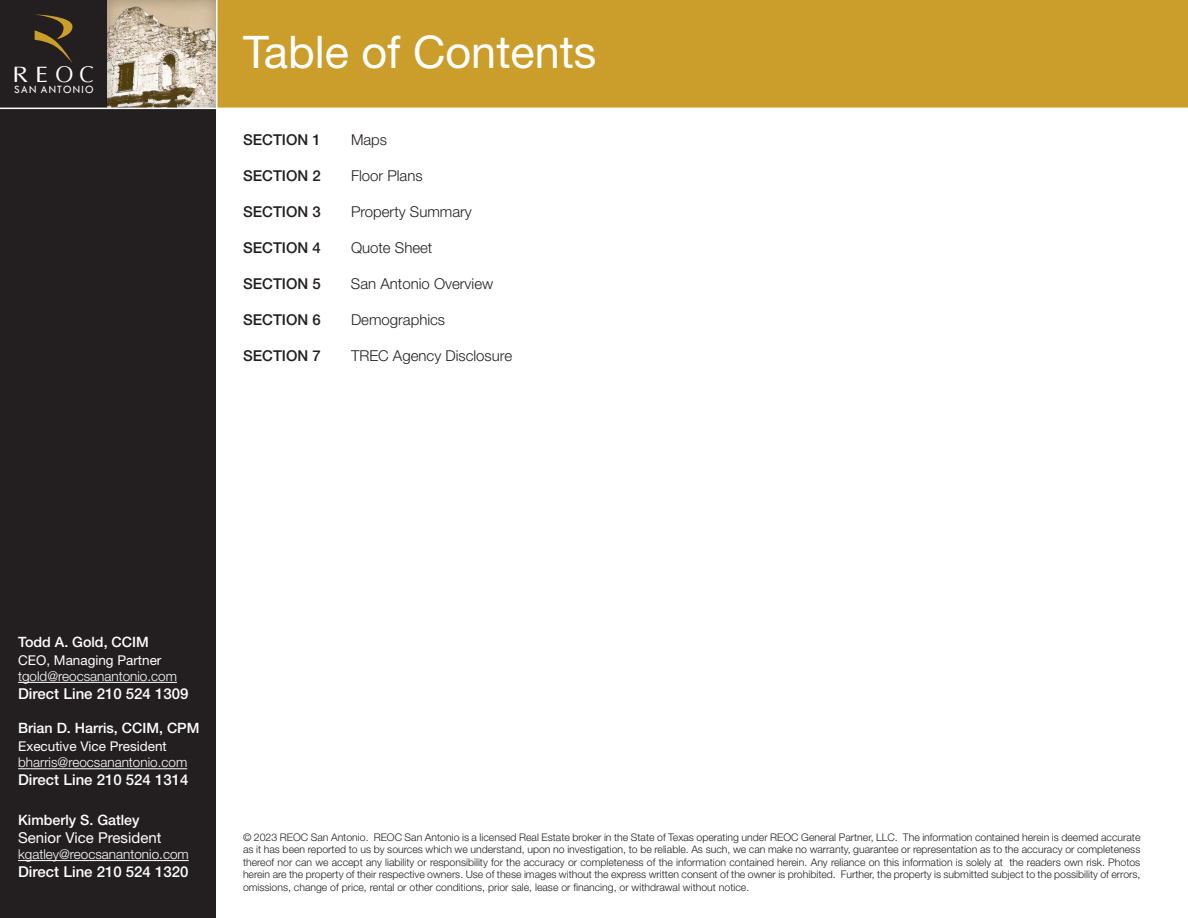
<style>
.page{position:relative;width:1188px;height:918px;background:#fff}
.page>*{position:absolute;margin:0;border:0;box-sizing:border-box;transform-origin:0 0}
.t1{font:45px "Helvetica Neue LT Std";color:#fff}
.t2{font:22.65px "Ottawa Plain";color:#fff;scale:1.14 1}
.t3{font:300 15px "Helvetica Neue LT Std";color:#231f20}
.t4{font:500 15px "Helvetica Neue LT Std";color:#fff}
.t5{font:500 15px "Helvetica Neue LT Std";color:#231f20}
.t6{font:15px "Helvetica Neue LT Std";color:#fff}
.t7{font:500 14.25px "Helvetica Neue LT Std";color:#fff}
.t8{font:300 13.5px "Helvetica Neue LT Std";color:#fff}
.t9{font:13.5px "Helvetica Neue LT Std";color:#fff}
.t10{font:11.55px "Tw Cen";letter-spacing:.115em;color:#fff;scale:.96 1}
.t11{font:300 10.5px/12.6px "Helvetica Neue LT Std";color:#231f20;text-align:justify}
</style>
<div class="page">
<div style="left:218px;top:0;width:970px;height:108px;background:#cb9e2c"></div>
<div style="left:0;top:0;width:218px;height:918px;background:#231f20"></div>
<hr style="left:18px;top:682px;width:159px;height:1px;background:#fff">
<hr style="left:18px;top:768px;width:169px;height:1px;background:#fff">
<hr style="left:18px;top:860px;width:171px;height:1px;background:#fff">
<div style="left:0;top:0;width:108px;height:108px;background:#231f20"></div>
<img style="left:108px;top:0;width:108px;height:108px">
<svg style="left:34px;top:14px;width:39px;height:49px"></svg>
<hr style="left:0;top:108px;width:217px;height:1px;background:#fff">
<h2 class="t2" style="left:12px;top:61px;width:73px">REOC</h2>
<p class="t10" style="left:14px;top:82px;width:84px">SAN ANTONIO</p>
<p class="t1" style="left:243px;top:26px;width:355px">Table of Contents</p>
<p class="t5" style="left:243px;top:131px;width:79px">SECTION 1</p>
<p class="t3" style="left:351px;top:131px;width:38px">Maps</p>
<p class="t5" style="left:243px;top:167px;width:79px">SECTION 2</p>
<p class="t3" style="left:351px;top:167px;width:73px">Floor Plans</p>
<p class="t5" style="left:243px;top:203px;width:79px">SECTION 3</p>
<p class="t3" style="left:351px;top:203px;width:122px">Property Summary</p>
<p class="t5" style="left:243px;top:239px;width:79px">SECTION 4</p>
<p class="t3" style="left:351px;top:239px;width:83px">Quote Sheet</p>
<p class="t5" style="left:243px;top:275px;width:79px">SECTION 5</p>
<p class="t3" style="left:351px;top:275px;width:144px">San Antonio Overview</p>
<p class="t5" style="left:243px;top:311px;width:79px">SECTION 6</p>
<p class="t3" style="left:351px;top:311px;width:96px">Demographics</p>
<p class="t5" style="left:243px;top:347px;width:79px">SECTION 7</p>
<p class="t3" style="left:351px;top:347px;width:163px">TREC Agency Disclosure</p>
<h3 class="t7" style="left:18px;top:633px;width:132px">Todd A. Gold, CCIM</h3>
<p class="t9" style="left:18px;top:652px;width:145px">CEO, Managing Partner</p>
<p class="t8" style="left:18px;top:668px;width:160px">tgold@reocsanantonio.com</p>
<h3 class="t4" style="left:18px;top:685px;width:172px">Direct Line 210 524 1309</h3>
<h3 class="t7" style="left:18px;top:720px;width:183px">Brian D. Harris, CCIM, CPM</h3>
<p class="t9" style="left:18px;top:738px;width:150px">Executive Vice President</p>
<p class="t8" style="left:18px;top:754px;width:171px">bharris@reocsanantonio.com</p>
<h3 class="t4" style="left:18px;top:771px;width:172px">Direct Line 210 524 1314</h3>
<h3 class="t7" style="left:18px;top:811px;width:123px">Kimberly S. Gatley</h3>
<h3 class="t6" style="left:18px;top:829px;width:145px">Senior Vice President</h3>
<p class="t8" style="left:18px;top:846px;width:172px">kgatley@reocsanantonio.com</p>
<h3 class="t4" style="left:18px;top:863px;width:172px">Direct Line 210 524 1320</h3>
<p class="t11" style="left:243px;top:830px;width:899px">©️ 2023 REOC San Antonio. REOC San Antonio is a licensed Real Estate broker in the State of Texas operating under REOC General Partner, LLC. The information contained herein is deemed accurate as it has been reported to us by sources which we understand, upon no investigation, to be reliable. As such, we can make no warranty, guarantee or representation as to the accuracy or completeness thereof nor can we accept any liability or responsibility for the accuracy or completeness of the information contained herein. Any reliance on this information is solely at the readers own risk. Photos herein are the property of their respective owners. Use of these images without the express written consent of the owner is prohibited. Further, the property is submitted subject to the possibility of errors, omissions, change of price, rental or other conditions, prior sale, lease or financing, or withdrawal without notice.</p>
</div>
